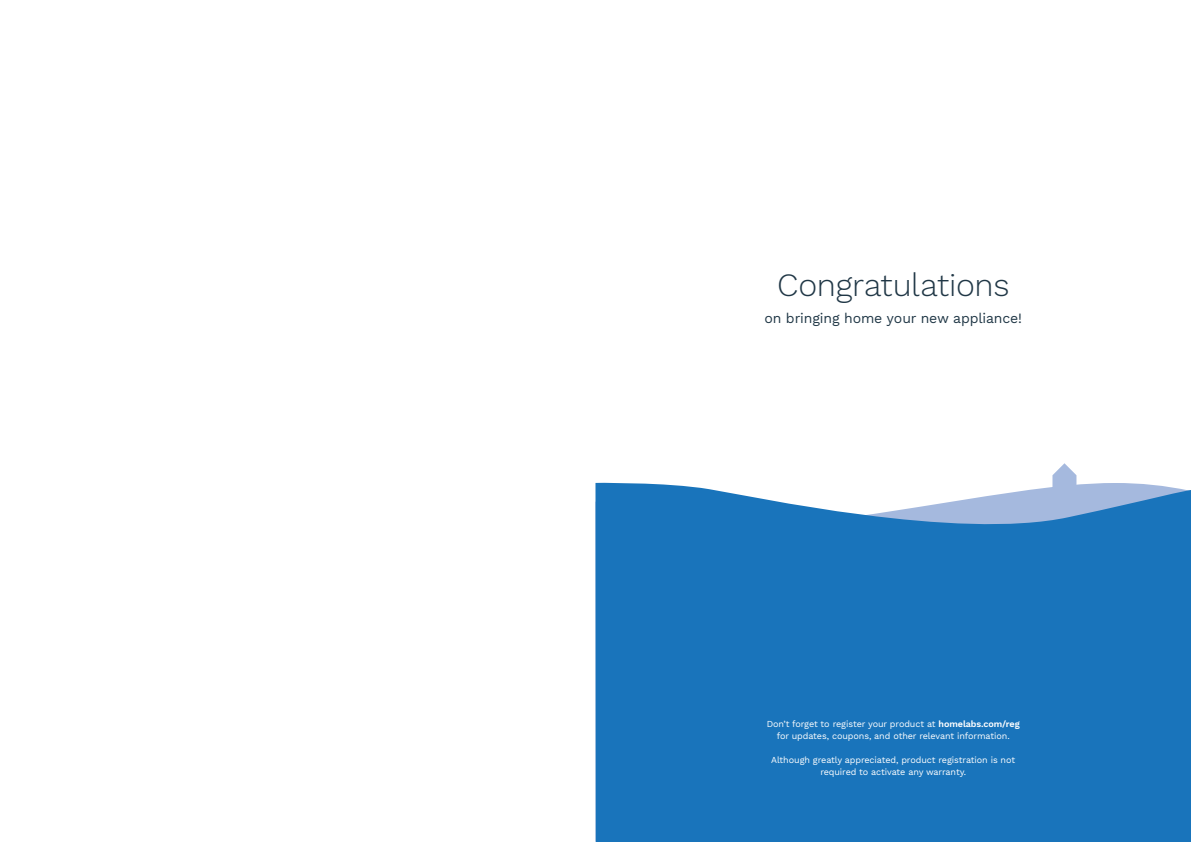
<style>
.page{position:relative;width:1191px;height:842px;background:#fff}
.page>*{position:absolute;margin:0;border:0;box-sizing:border-box;transform-origin:0 0}
.t1{font:300 32px "Work Sans";letter-spacing:-.01em;color:#203746}
.t2{font:14px "Work Sans";letter-spacing:-.01em;color:#203746}
.t3{font:9px/12px "Work Sans";letter-spacing:-.01em;color:#fff;text-align:center}
.s1{font-weight:600}
</style>
<div class="page">
<div style="left:595px;top:482px;width:596px;height:360px;background:#1974bb"></div>
<svg style="left:1052px;top:463px;width:24px;height:24px"></svg>
<h1 class="t1" style="left:777px;top:266px;width:234px">Congratulations</h1>
<h2 class="t2" style="left:764px;top:310px;width:259px">on bringing home your new appliance!</h2>
<p class="t3" style="left:766px;top:718px;width:254px">Don’t forget to register your product at <span class="s1">homelabs.com/reg </span>for updates, coupons, and other relevant information.</p>
<p class="t3" style="left:771px;top:754px;width:245px">Although greatly appreciated, product registration is not required to activate any warranty.</p>
</div>
